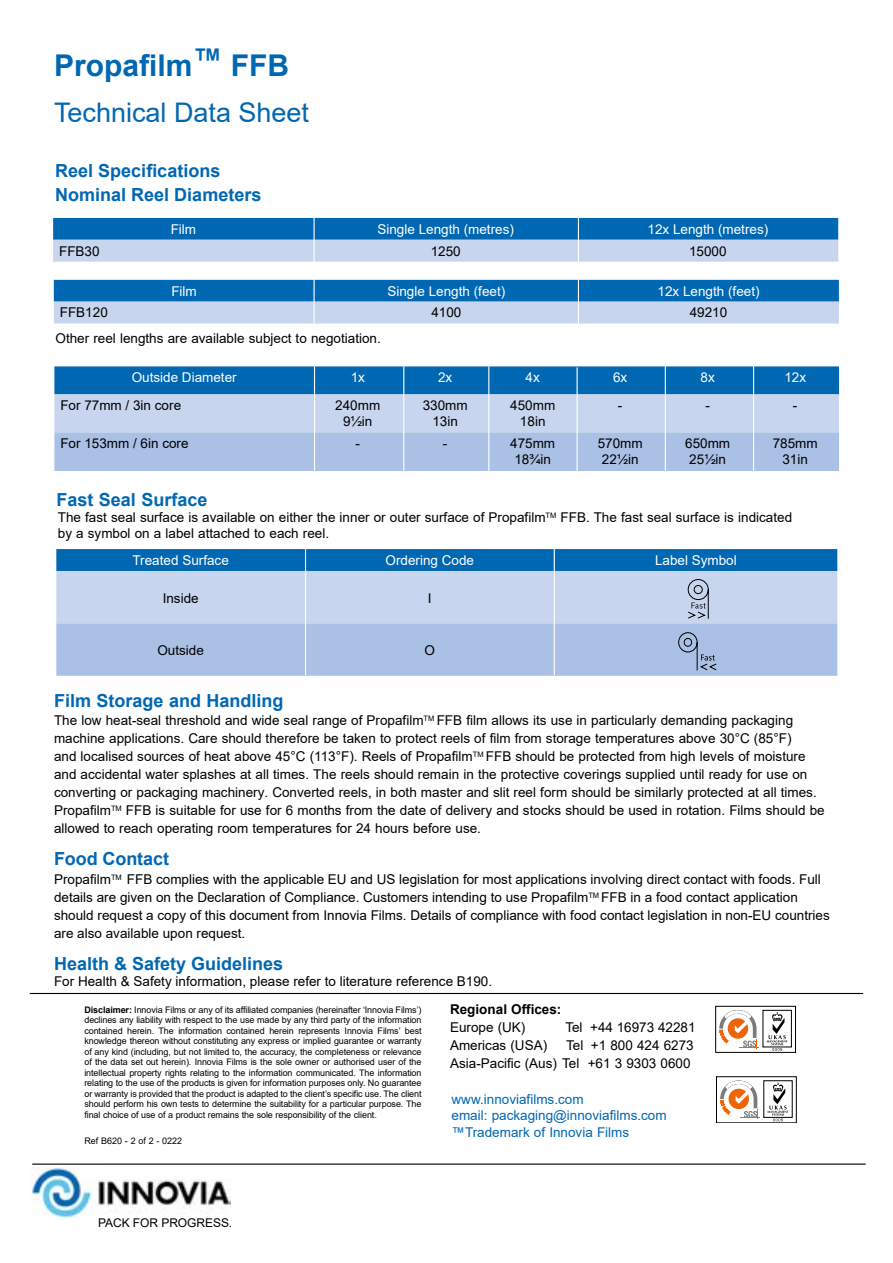
<style>
.page{position:relative;width:893px;height:1263px;background:#fff}
.page>*{position:absolute;margin:0;border:0;box-sizing:border-box;transform-origin:0 0}
.t1{font:700 30px "Arial";color:#0067b2}
.t2{font:27px "Arial";color:#0067b2}
.t3{font:700 18px/24px "Arial";color:#0067b2}
.t4{font:13.5px/18px "Arial";color:#000;text-align:center}
.t5{font:13.5px "Arial";color:#fff}
.t6{font:13.5px/16.5px "Arial";color:#0067b2}
.t7{font:700 13.5px "Arial";color:#000}
.t8{font:12px "Arial";letter-spacing:-.005em;color:#000}
.t9{font:9px/10.5px "Arial";letter-spacing:-.01em;color:#000;text-align:justify}
.s1{font-weight:700}
</style>
<div class="page">
<div style="left:715px;top:1006px;width:81px;height:46px;background:#fff;border:1px solid #000"></div>
<svg style="left:719px;top:1010px;width:40px;height:39px"></svg>
<div style="left:763px;top:1010px;width:29px;height:37px;border:1px solid #000"></div>
<svg style="left:767px;top:1012px;width:20px;height:39px"></svg>
<div style="left:716px;top:1076px;width:80px;height:47px;border:1px solid #000"></div>
<svg style="left:720px;top:1080px;width:40px;height:39px"></svg>
<svg style="left:767px;top:1082px;width:21px;height:39px"></svg>
<hr style="left:30px;top:993px;width:833px;height:1px;background:#000">
<svg style="left:53px;top:218px;width:785px;height:44px;background:#669fd0"></svg>
<svg style="left:54px;top:280px;width:785px;height:43px;background:#649ed0"></svg>
<hr style="left:578px;top:215px;width:1px;height:110px;background:#fff">
<svg style="left:54px;top:366px;width:785px;height:105px;background:#89b0db"></svg>
<hr style="left:314px;top:217px;width:1px;height:110px;background:#fff">
<hr style="left:314px;top:366px;width:1px;height:107px;background:#fff">
<hr style="left:403px;top:366px;width:1px;height:107px;background:#fff">
<hr style="left:488px;top:366px;width:1px;height:107px;background:#fff">
<hr style="left:576px;top:367px;width:2px;height:107px;background:#fff">
<hr style="left:665px;top:366px;width:1px;height:107px;background:#fff">
<hr style="left:753px;top:366px;width:1px;height:107px;background:#fff">
<svg style="left:56px;top:549px;width:781px;height:127px;background:#99b9df"></svg>
<hr style="left:32px;top:1163px;width:834px;height:2px;background:#000">
<img style="left:32px;top:1167px;width:198px;height:50px">
<h1 class="t1" style="left:54px;top:44px;width:237px">Propafilm™ FFB</h1>
<h2 class="t2" style="left:54px;top:94px;width:257px">Technical Data Sheet</h2>
<h3 class="t3" style="left:55px;top:159px;width:208px">Reel Specifications<br>Nominal Reel Diameters</h3>
<p class="t5" style="left:171px;top:220px;width:27px">Film</p>
<p class="t5" style="left:377px;top:220px;width:138px">Single Length (metres)</p>
<p class="t5" style="left:647px;top:220px;width:122px">12x Length (metres)</p>
<p class="t4" style="left:59px;top:242px;width:42px">FFB30</p>
<p class="t4" style="left:431px;top:242px;width:32px">1250</p>
<p class="t4" style="left:689px;top:242px;width:39px">15000</p>
<p class="t5" style="left:171px;top:282px;width:27px">Film</p>
<p class="t5" style="left:387px;top:282px;width:119px">Single Length (feet)</p>
<p class="t5" style="left:657px;top:282px;width:104px">12x Length (feet)</p>
<p class="t4" style="left:60px;top:304px;width:50px">FFB120</p>
<p class="t4" style="left:431px;top:304px;width:32px">4100</p>
<p class="t4" style="left:690px;top:304px;width:39px">49210</p>
<p class="t4" style="left:56px;top:330px;width:327px">Other reel lengths are available subject to negotiation.</p>
<p class="t5" style="left:132px;top:368px;width:107px">Outside Diameter</p>
<p class="t5" style="left:351px;top:368px;width:16px">1x</p>
<p class="t5" style="left:438px;top:368px;width:16px">2x</p>
<p class="t5" style="left:526px;top:368px;width:16px">4x</p>
<p class="t5" style="left:613px;top:368px;width:16px">6x</p>
<p class="t5" style="left:701px;top:368px;width:16px">8x</p>
<p class="t5" style="left:784px;top:368px;width:23px">12x</p>
<p class="t4" style="left:60px;top:396px;width:122px">For 77mm / 3in core</p>
<p class="t4" style="left:335px;top:397px;width:47px;line-height:16.2px">240mm<br>91/2in</p>
<p class="t4" style="left:423px;top:397px;width:47px;line-height:16.2px">330mm<br>13in</p>
<p class="t4" style="left:510px;top:397px;width:47px;line-height:16.2px">450mm<br>18in</p>
<p class="t4" style="left:618px;top:396px;width:6px">-</p>
<p class="t4" style="left:705px;top:396px;width:6px">-</p>
<p class="t4" style="left:793px;top:396px;width:6px">-</p>
<p class="t4" style="left:60px;top:434px;width:130px">For 153mm / 6in core</p>
<p class="t4" style="left:355px;top:434px;width:6px">-</p>
<p class="t4" style="left:443px;top:434px;width:6px">-</p>
<p class="t4" style="left:510px;top:435px;width:47px;line-height:16.2px">475mm<br>183/4in</p>
<p class="t4" style="left:598px;top:435px;width:47px;line-height:16.2px">570mm<br>221/2in</p>
<p class="t4" style="left:685px;top:435px;width:47px;line-height:16.2px">650mm<br>251/2in</p>
<p class="t4" style="left:773px;top:435px;width:47px;line-height:16.2px">785mm<br>31in</p>
<h3 class="t3" style="left:56px;top:488px;width:153px">Fast Seal Surface</h3>
<p class="t4" style="left:58px;top:509px;width:736px;line-height:16.2px;text-align:left">The fast seal surface is available on either the inner or outer surface of Propafilm<sup>TM</sup> FFB. The fast seal surface is indicated by a symbol on a label attached to each reel.</p>
<p class="t5" style="left:133px;top:551px;width:98px">Treated Surface</p>
<p class="t5" style="left:386px;top:551px;width:90px">Ordering Code</p>
<p class="t5" style="left:655px;top:551px;width:83px">Label Symbol</p>
<p class="t4" style="left:163px;top:589px;width:38px">Inside</p>
<p class="t4" style="left:428px;top:589px;width:5px">I</p>
<p class="t4" style="left:157px;top:642px;width:48px">Outside</p>
<p class="t4" style="left:425px;top:642px;width:12px">O</p>
<h3 class="t3" style="left:54px;top:689px;width:231px">Film Storage and Handling</h3>
<p class="t4" style="left:54px;top:711px;width:772px;text-align:left">The low heat-seal threshold and wide seal range of Propafilm<sup>TM</sup> FFB film allows its use in particularly demanding packaging machine applications. Care should therefore be taken to protect reels of film from storage temperatures above 30°C (85°F)<br>and localised sources of heat above 45°C (113°F). Reels of Propafilm<sup>TM</sup> FFB should be protected from high levels of moisture and accidental water splashes at all times. The reels should remain in the protective coverings supplied until ready for use on converting or packaging machinery. Converted reels, in both master and slit reel form should be similarly protected at all times.<br>Propafilm<sup>TM</sup> FFB is suitable for use for 6 months from the date of delivery and stocks should be used in rotation. Films should be allowed to reach operating room temperatures for 24 hours before use.</p>
<h3 class="t3" style="left:54px;top:847px;width:117px">Food Contact</h3>
<p class="t4" style="left:54px;top:870px;width:777px;text-align:left">Propafilm<sup>TM</sup> FFB complies with the applicable EU and US legislation for most applications involving direct contact with foods. Full details are given on the Declaration of Compliance. Customers intending to use Propafilm<sup>TM</sup> FFB in a food contact application should request a copy of this document from Innovia Films. Details of compliance with food contact legislation in non-EU countries are also available upon request.</p>
<h3 class="t3" style="left:54px;top:952px;width:231px">Health &amp; Safety Guidelines</h3>
<p class="t4" style="left:54px;top:972px;width:440px">For Health &amp; Safety information, please refer to literature reference B190.</p>
<p class="t9" style="left:84px;top:1004px;width:339px"><span class="s1">Disclaimer:</span> Innovia Films or any of its affiliated companies (hereinafter ‘Innovia Films’) declines any liability with respect to the use made by any third party of the information contained herein. The information contained herein represents Innovia Films’ best knowledge thereon without constituting any express or implied guarantee or warranty of any kind (including, but not limited to, the accuracy, the completeness or relevance of the data set out herein). Innovia Films is the sole owner or authorised user of the intellectual property rights relating to the information communicated. The information relating to the use of the products is given for information purposes only. No guarantee or warranty is provided that the product is adapted to the client’s specific use. The client should perform his own tests to determine the suitability for a particular purpose. The final choice of use of a product remains the sole responsibility of the client.</p>
<p class="t9" style="left:84px;top:1135px;width:99px">Ref B620 - 2 of 2 - 0222</p>
<p class="t7" style="left:450px;top:1000px;width:113px">Regional Offices:</p>
<p class="t4" style="left:450px;top:1018px;width:77px">Europe (UK)</p>
<p class="t4" style="left:565px;top:1018px;width:132px">Tel +44 16973 42281</p>
<p class="t4" style="left:450px;top:1036px;width:99px">Americas (USA)</p>
<p class="t4" style="left:450px;top:1036px;width:245px;text-align:right">Tel +1 800 424 6273<br>Asia-Pacific (Aus) Tel +61 3 9303 0600</p>
<p class="t6" style="left:452px;top:1090px;width:217px">www.innoviafilms.com<br>email: packaging@innoviafilms.com ™Trademark of Innovia Films</p>
<p class="t8" style="left:98px;top:1214px;width:136px">PACK FOR PROGRESS.</p>
</div>
